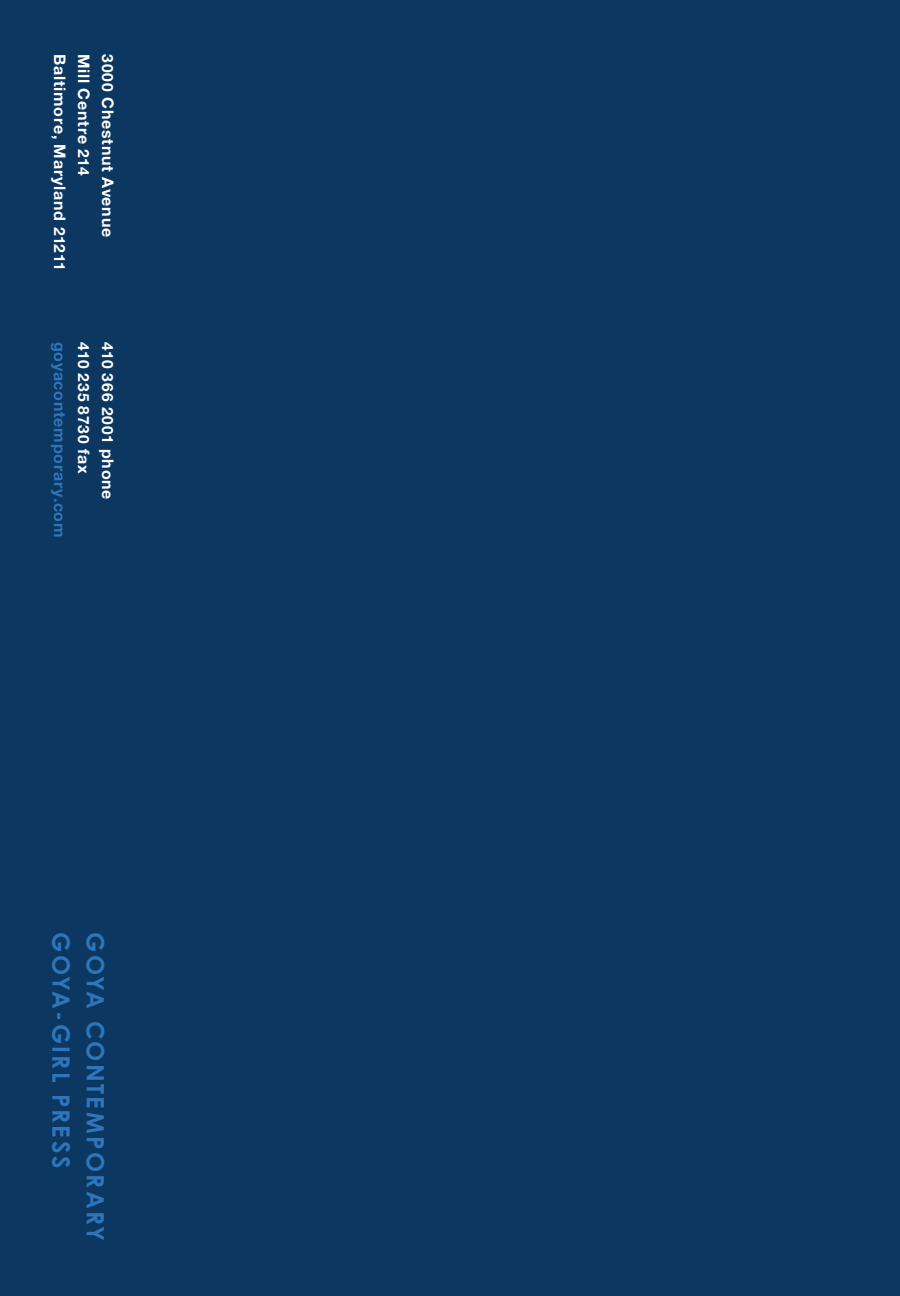
<style>
.page{position:relative;width:900px;height:1296px;background:#0c3761}
.page>*{position:absolute;margin:0;border:0;box-sizing:border-box;transform-origin:0 0}
.t1{font:700 24px/34.6px "Century Gothic";letter-spacing:.1em;color:#2e76bc}
.t2{font:700 16px/24px "Helvetica Neue";letter-spacing:.05em;color:#fff}
.t3{font:700 16px "Helvetica Neue";letter-spacing:.045em;color:#2e76bc}
.t4{font:700 15.6px/24px "Helvetica Neue";letter-spacing:.055em;color:#fff}
.s1{font-size:15.6px}
.s2{font-size:16px}
</style>
<div class="page">
<p class="t2" style="left:120px;top:54px;width:218px;rotate:90deg"><span class="s1">3000</span> Chestnut Avenue<br>Mill Centre <span class="s1">214<br></span>Baltimore, Maryland <span class="s1">21211</span></p>
<p class="t3" style="left:70px;top:342px;width:197px;rotate:90deg">goyacontemporary.com</p>
<p class="t4" style="left:120px;top:342px;width:159px;rotate:90deg">410 366 2001 <span class="s2">phone<br></span>410 235 8730 <span class="s2">fax</span></p>
<h1 class="t1" style="left:79px;top:932px;width:152px;rotate:90deg">Goya-Girl</h1>
<h1 class="t1" style="left:113px;top:1094px;width:149px;text-indent:-162px;rotate:90deg">Goya Contemporary<br>Press</h1>
</div>
